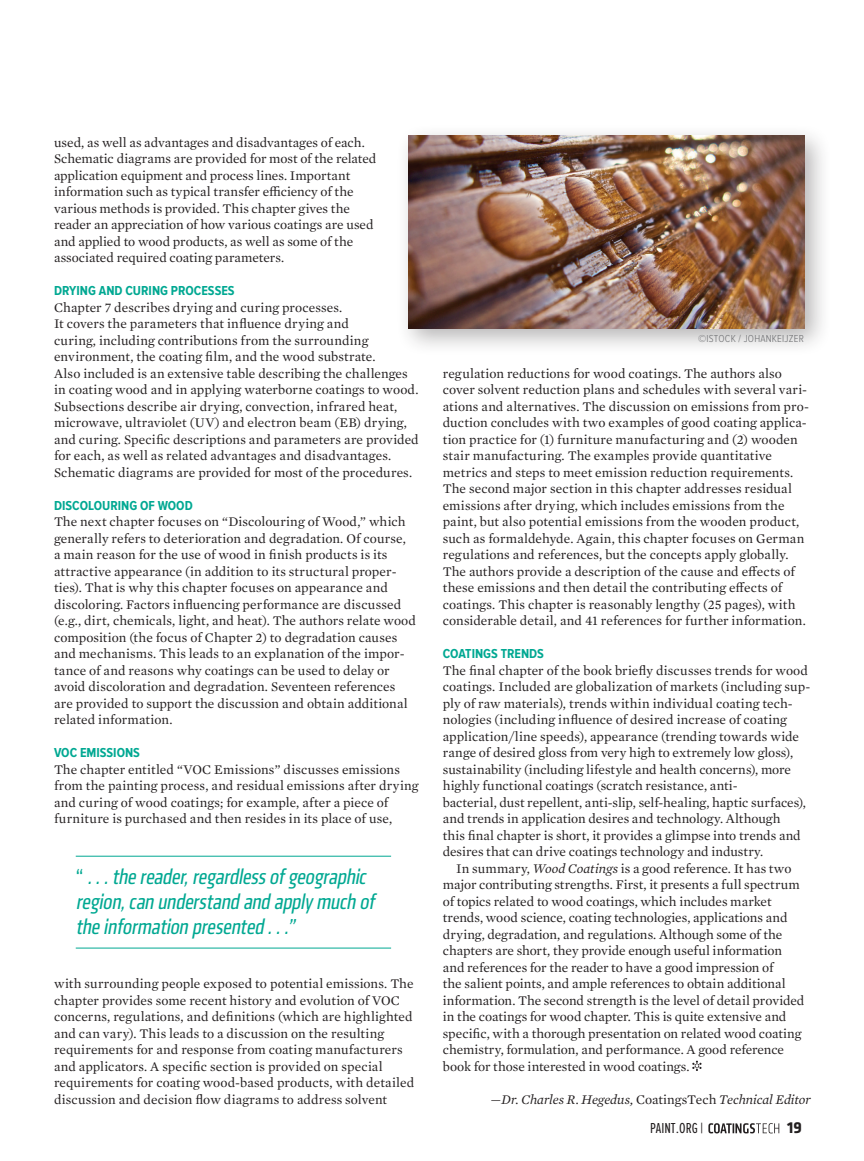
<style>
.page{position:relative;width:864px;height:1161px;background:#fff}
.page>*{position:absolute;margin:0;border:0;box-sizing:border-box;transform-origin:0 0}
.t1{font:italic 22.5px/25.3px "Klavika Condensed";color:#00a892}
.t2{font:700 16.5px "Klavika";color:#231f20}
.t3{font:15px "Proxima Nova Ex Cn";color:#231f20}
.t4{font:13.5px/16.5px "Mercury Text G1";letter-spacing:.005em;color:#231f20}
.t5{font:700 13.5px "Proxima Nova Cond";color:#00a892}
.t6{font:italic 13.5px "Mercury Text G1";letter-spacing:-.005em;color:#231f20}
.t7{font:300 10.5px "Proxima Nova Cond";letter-spacing:.02em;color:#6c6d70}
.s1{font-style:normal}
.s2{font-style:italic}
</style>
<div class="page">
<svg style="left:708px;top:1123px;width:71px;height:10px"></svg>
<hr style="left:76px;top:856px;width:315px;height:1px;background:#00a892">
<hr style="left:76px;top:948px;width:315px;height:1px;background:#00a892">
<div style="left:396px;top:123px;width:437px;height:233px;background:#231f20;opacity:.33"></div>
<img style="left:409px;top:136px;width:396px;height:192px">
<svg style="left:692px;top:1061px;width:10px;height:10px"></svg>
<p class="t4" style="left:54px;top:134px;width:324px">used, as well as advantages and disadvantages of each.<br>Schematic diagrams are provided for most of the related application equipment and process lines. Important information such as typical transfer efficiency of the various methods is provided. This chapter gives the reader an appreciation of how various coatings are used and applied to wood products, as well as some of the associated required coating parameters.</p>
<p class="t5" style="left:54px;top:283px;width:182px">DRYING AND CURING PROCESSES</p>
<p class="t4" style="left:54px;top:299px;width:366px">Chapter 7 describes drying and curing processes.<br>It covers the parameters that influence drying and<br>curing, including contributions from the surrounding environment, the coating film, and the wood substrate.<br>Also included is an extensive table describing the challenges in coating wood and in applying waterborne coatings to wood.<br>Subsections describe air drying, convection, infrared heat, microwave, ultraviolet (UV) and electron beam (EB) drying, and curing. Specific descriptions and parameters are provided for each, as well as related advantages and disadvantages.<br>Schematic diagrams are provided for most of the procedures.</p>
<p class="t5" style="left:54px;top:498px;width:140px">DISCOLOURING OF WOOD</p>
<p class="t4" style="left:54px;top:513px;width:364px">The next chapter focuses on “Discolouring of Wood,” which generally refers to deterioration and degradation. Of course,<br>a main reason for the use of wood in finish products is its attractive appearance (in addition to its structural proper&shy;ties). That is why this chapter focuses on appearance and discoloring. Factors influencing performance are discussed (e.g., dirt, chemicals, light, and heat). The authors relate wood composition (the focus of Chapter 2) to degradation causes and mechanisms. This leads to an explanation of the impor&shy;tance of and reasons why coatings can be used to delay or avoid discoloration and degradation. Seventeen references are provided to support the discussion and obtain additional related information.</p>
<p class="t5" style="left:54px;top:745px;width:88px">VOC EMISSIONS</p>
<p class="t4" style="left:54px;top:760px;width:366px">The chapter entitled “VOC Emissions” discusses emissions from the painting process, and residual emissions after drying and curing of wood coatings; for example, after a piece of furniture is purchased and then resides in its place of use,</p>
<h1 class="t1" style="left:76px;top:864px;width:305px"><span class="s1">“</span> ...thereader,regardlessofgeographic region,can understand and applymuch of theinformation presented ...”</h1>
<p class="t4" style="left:54px;top:975px;width:362px">with surrounding people exposed to potential emissions. The chapter provides some recent history and evolution of VOC concerns, regulations, and definitions (which are highlighted and can vary). This leads to a discussion on the resulting requirements for and response from coating manufacturers and applicators. A specific section is provided on special requirements for coating wood-based products, with detailed discussion and decision flow diagrams to address solvent</p>
<p class="t7" style="left:698px;top:332px;width:107px">©ISTOCK / JOHANKEIJZER</p>
<p class="t4" style="left:443px;top:364px;width:368px">regulation reductions for wood coatings. The authors also cover solvent reduction plans and schedules with several vari&shy;ations and alternatives. The discussion on emissions from pro&shy;duction concludes with two examples of good coating applica&shy;tion practice for (1) furniture manufacturing and (2) wooden stair manufacturing. The examples provide quantitative metrics and steps to meet emission reduction requirements.<br>The second major section in this chapter addresses residual emissions after drying, which includes emissions from the paint, but also potential emissions from the wooden product, such as formaldehyde. Again, this chapter focuses on German regulations and references, but the concepts apply globally.<br>The authors provide a description of the cause and effects of these emissions and then detail the contributing effects of coatings. This chapter is reasonably lengthy (25 pages), with considerable detail, and 41 references for further information.</p>
<p class="t5" style="left:443px;top:646px;width:103px">COATINGS TRENDS</p>
<p class="t4" style="left:443px;top:661px;width:369px">The final chapter of the book briefly discusses trends for wood coatings. Included are globalization of markets (including sup&shy;ply of raw materials), trends within individual coating tech&shy;nologies (including influence of desired increase of coating application/line speeds), appearance (trending towards wide range of desired gloss from very high to extremely low gloss), sustainability (including lifestyle and health concerns), more highly functional coatings (scratch resistance, anti-<br>bacterial, dust repellent, anti-slip, self-healing, haptic surfaces), and trends in application desires and technology. Although<br>this final chapter is short, it provides a glimpse into trends and desires that can drive coatings technology and industry.</p>
<p class="t4" style="left:443px;top:859px;width:363px;text-indent:14px">In summary, <span class="s2">Wood Coatings</span> is a good reference. It has two major contributing strengths. First, it presents a full spectrum of topics related to wood coatings, which includes market trends, wood science, coating technologies, applications and drying, degradation, and regulations. Although some of the chapters are short, they provide enough useful information and references for the reader to have a good impression of<br>the salient points, and ample references to obtain additional information. The second strength is the level of detail provided in the coatings for wood chapter. This is quite extensive and specific, with a thorough presentation on related wood coating chemistry, formulation, and performance. A good reference book for those interested in wood coatings.</p>
<p class="t6" style="left:491px;top:1090px;width:322px">—Dr. Charles R. Hegedus, <span class="s1">CoatingsTech</span> Technical Editor</p>
<p class="t3" style="left:650px;top:1120px;width:55px">PAINT.ORG |</p>
<p class="t2" style="left:787px;top:1116px;width:17px">19</p>
</div>
